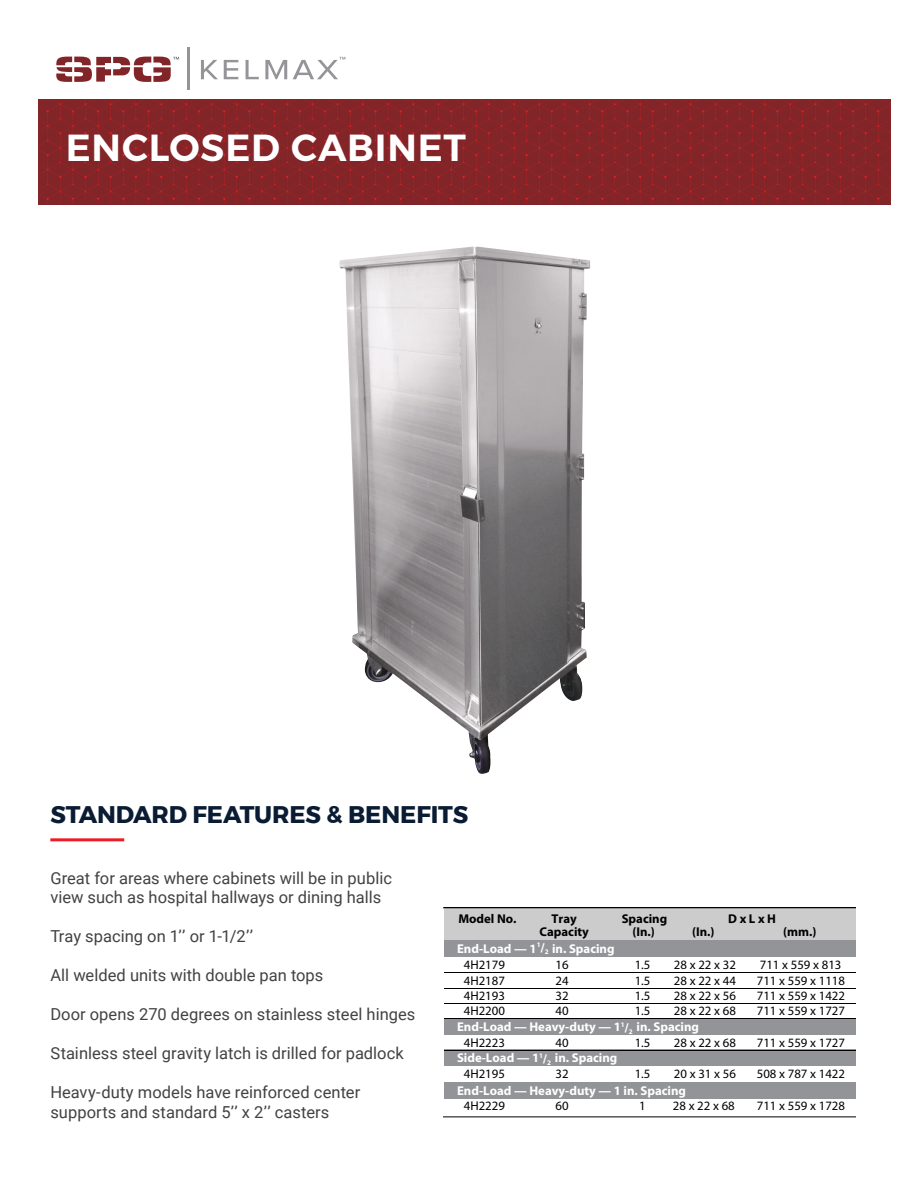
<style>
.page{position:relative;width:918px;height:1188px;background:#fff}
.page>*{position:absolute;margin:0;border:0;box-sizing:border-box;transform-origin:0 0}
.t1{font:600 37.5px "Montserrat";letter-spacing:.02em;color:#fff}
.t2{font:700 24px "Montserrat";letter-spacing:-.005em;color:#0a1c33}
.t3{font:16.5px/19.5px "Roboto";color:#424242}
.t4{font:12.75px "Myriad Pro";color:#000}
.t5{font:700 12.75px "Myriad Pro";color:#fff}
.t6{font:700 12.75px/13.5px "Myriad Pro";color:#000;text-align:center}
.t7{font:700 7.05px "Myriad Pro";color:#fff}
.s1{font-size:12.75px}
</style>
<div class="page">
<hr style="left:187px;top:47px;width:2px;height:43px;background:#949499">
<svg style="left:56px;top:57px;width:123px;height:25px"></svg>
<svg style="left:201px;top:60px;width:17px;height:19px"></svg>
<svg style="left:224px;top:60px;width:14px;height:19px"></svg>
<svg style="left:246px;top:60px;width:13px;height:19px"></svg>
<svg style="left:265px;top:60px;width:22px;height:19px"></svg>
<svg style="left:293px;top:57px;width:52px;height:22px"></svg>
<svg style="left:38px;top:99px;width:852px;height:105px;background:#852427"></svg>
<img style="left:339px;top:247px;width:251px;height:527px">
<svg style="left:444px;top:907px;width:412px;height:210px"></svg>
<div style="left:444px;top:940px;width:412px;height:16px;background:#929497"></div>
<div style="left:444px;top:1019px;width:412px;height:16px;background:#929497"></div>
<div style="left:444px;top:1050px;width:412px;height:16px;background:#929497"></div>
<div style="left:444px;top:1082px;width:412px;height:17px;background:#929497"></div>
<hr style="left:444px;top:972px;width:412px;height:1px;background:#000">
<hr style="left:444px;top:989px;width:412px;height:1px;background:#000">
<hr style="left:444px;top:1004px;width:412px;height:1px;background:#000">
<hr style="left:444px;top:1050px;width:412px;height:1px;background:#000">
<hr style="left:444px;top:1019px;width:412px;height:1px;background:#000">
<hr style="left:50px;top:838px;width:74px;height:3px;background:#ed1c24">
<p class="t1" style="left:66px;top:118px;width:402px">ENCLOSED CABINET</p>
<p class="t2" style="left:50px;top:795px;width:419px">STANDARD FEATURES &amp; BENEFITS</p>
<p class="t3" style="left:50px;top:868px;width:343px">Great for areas where cabinets will be in public view such as hospital hallways or dining halls</p>
<p class="t3" style="left:50px;top:926px;width:204px">Tray spacing on 1’’ or 1-1/2’’</p>
<p class="t3" style="left:50px;top:965px;width:275px">All welded units with double pan tops</p>
<p class="t3" style="left:50px;top:1004px;width:367px">Door opens 270 degrees on stainless steel hinges</p>
<p class="t3" style="left:50px;top:1043px;width:355px">Stainless steel gravity latch is drilled for padlock</p>
<p class="t3" style="left:50px;top:1082px;width:312px">Heavy-duty models have reinforced center supports and standard 5’’ x 2’’ casters</p>
<p class="t6" style="left:458px;top:911px;width:60px">Model No.</p>
<p class="t6" style="left:552px;top:911px;width:27px">Tray</p>
<p class="t6" style="left:728px;top:911px;width:49px">D x L x H</p>
<p class="t6" style="left:540px;top:925px;width:51px">Capacity</p>
<p class="t6" style="left:783px;top:925px;width:35px">(mm.)</p>
<p class="t6" style="left:622px;top:911px;width:47px">Spacing (In.)</p>
<p class="t6" style="left:692px;top:925px;width:24px">(In.)</p>
<p class="t7" style="left:537px;top:944px;width:13px">1<span class="s1">/</span>2</p>
<p class="t5" style="left:457px;top:940px;width:159px">End-Load — 1 in. Spacing</p>
<p class="t4" style="left:464px;top:957px;width:43px">4H2179</p>
<p class="t4" style="left:556px;top:957px;width:15px">16</p>
<p class="t4" style="left:674px;top:957px;width:64px">28 x 22 x 32</p>
<p class="t4" style="left:760px;top:957px;width:83px">711 x 559 x 813</p>
<p class="t4" style="left:635px;top:957px;width:17px">1.5</p>
<p class="t4" style="left:464px;top:974px;width:43px">4H2187</p>
<p class="t4" style="left:556px;top:974px;width:15px">24</p>
<p class="t4" style="left:674px;top:974px;width:64px">28 x 22 x 44</p>
<p class="t4" style="left:757px;top:974px;width:90px">711 x 559 x 1118</p>
<p class="t4" style="left:635px;top:974px;width:17px">1.5</p>
<p class="t4" style="left:464px;top:989px;width:43px">4H2193</p>
<p class="t4" style="left:556px;top:989px;width:15px">32</p>
<p class="t4" style="left:674px;top:989px;width:64px">28 x 22 x 56</p>
<p class="t4" style="left:757px;top:989px;width:90px">711 x 559 x 1422</p>
<p class="t4" style="left:635px;top:989px;width:17px">1.5</p>
<p class="t4" style="left:464px;top:1004px;width:43px">4H2200</p>
<p class="t4" style="left:556px;top:1004px;width:15px">40</p>
<p class="t4" style="left:674px;top:1004px;width:64px">28 x 22 x 68</p>
<p class="t4" style="left:757px;top:1004px;width:90px">711 x 559 x 1727</p>
<p class="t4" style="left:635px;top:1004px;width:17px">1.5</p>
<p class="t5" style="left:457px;top:1019px;width:244px">End-Load — Heavy-duty — 1 in. Spacing</p>
<p class="t7" style="left:621px;top:1023px;width:13px">1<span class="s1">/</span>2</p>
<p class="t4" style="left:464px;top:1035px;width:43px">4H2223</p>
<p class="t4" style="left:556px;top:1035px;width:15px">40</p>
<p class="t4" style="left:674px;top:1035px;width:64px">28 x 22 x 68</p>
<p class="t4" style="left:757px;top:1035px;width:90px">711 x 559 x 1727</p>
<p class="t4" style="left:635px;top:1035px;width:17px">1.5</p>
<p class="t5" style="left:457px;top:1050px;width:162px">Side-Load — 1 in. Spacing</p>
<p class="t7" style="left:539px;top:1054px;width:13px">1<span class="s1">/</span>2</p>
<p class="t4" style="left:464px;top:1067px;width:43px">4H2195</p>
<p class="t4" style="left:556px;top:1067px;width:15px">32</p>
<p class="t4" style="left:674px;top:1067px;width:64px">20 x 31 x 56</p>
<p class="t4" style="left:757px;top:1067px;width:90px">508 x 787 x 1422</p>
<p class="t4" style="left:635px;top:1067px;width:17px">1.5</p>
<p class="t5" style="left:457px;top:1082px;width:231px">End-Load — Heavy-duty — 1 in. Spacing</p>
<p class="t4" style="left:464px;top:1099px;width:43px">4H2229</p>
<p class="t4" style="left:556px;top:1099px;width:15px">60</p>
<p class="t4" style="left:673px;top:1099px;width:64px">28 x 22 x 68</p>
<p class="t4" style="left:757px;top:1099px;width:90px">711 x 559 x 1728</p>
<p class="t4" style="left:639px;top:1099px;width:8px">1</p>
</div>
